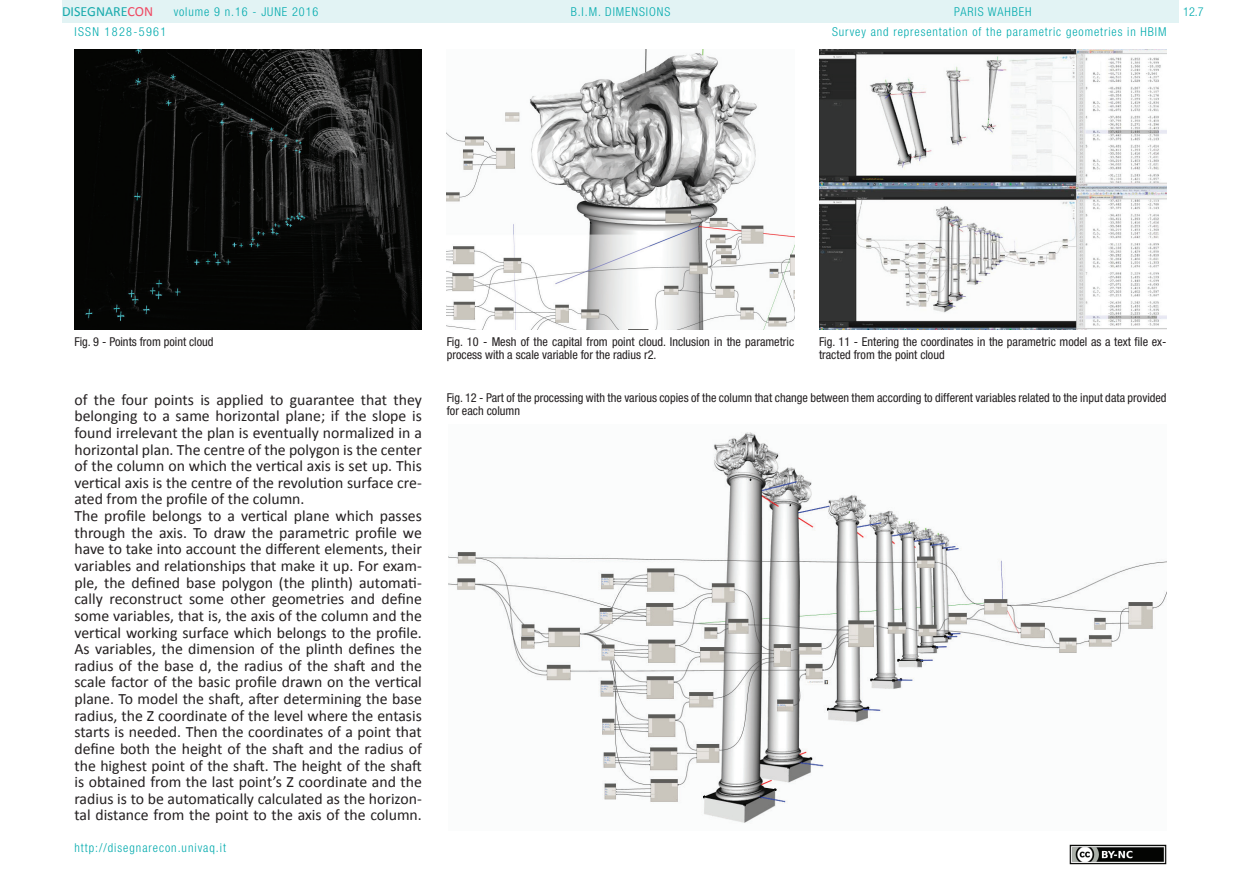
<style>
.page{position:relative;width:1241px;height:893px;background:#fff}
.page>*{position:absolute;margin:0;border:0;box-sizing:border-box;transform-origin:0 0}
.t1{font:15.75px/16.6px "Calibri";color:#231f20}
.t2{font:14px "Calibri";color:#17aaac}
.t3{font:condensed 12.25px/13.1px "Helvetica Neue LT Std";color:#231f20}
.t4{font:300 condensed 12.25px/19.4px "Helvetica Neue LT Std";letter-spacing:.075em;color:#00aaad}
.t5{font:300 condensed 12.25px "Helvetica Neue LT Std";letter-spacing:.11em;color:#00aaad}
.s1{color:#ef4862}
</style>
<div class="page">
<div style="left:62px;top:0;width:1116px;height:23px;background:#e2f3f4"></div>
<img style="left:1069px;top:845px;width:97px;height:19px">
<img style="left:74px;top:50px;width:348px;height:280px">
<img style="left:819px;top:50px;width:347px;height:280px">
<img style="left:448px;top:432px;width:718px;height:391px">
<img style="left:446px;top:50px;width:348px;height:280px">
<p class="t2" style="left:62px;top:3px;width:93px">DISEGNARE<span class="s1">CON</span></p>
<p class="t4" style="left:832px;top:2px;width:336px;text-indent:122px">paris wahbeh<br>Survey and representation of the parametric geometries in HBIM</p>
<p class="t4" style="left:174px;top:2px;width:146px">volume 9 n.16 - JUNE 2016</p>
<p class="t4" style="left:570px;top:2px;width:101px">B.I.M. DIMENSIONS</p>
<p class="t4" style="left:1182px;top:2px;width:22px">12.7</p>
<p class="t5" style="left:74px;top:24px;width:93px">ISSN 1828-5961</p>
<p class="t3" style="left:74px;top:335px;width:140px">Fig. 9 - Points from point cloud</p>
<p class="t3" style="left:446px;top:335px;width:349px">Fig. 10 - Mesh of the capital from point cloud. Inclusion in the parametric process with a scale variable for the radius r2.</p>
<p class="t3" style="left:819px;top:335px;width:349px">Fig. 11 - Entering the coordinates in the parametric model as a text file ex&shy;tracted from the point cloud</p>
<p class="t1" style="left:74px;top:391px;width:349px">of the four points is applied to guarantee that they belonging to a same horizontal plane; if the slope is found irrelevant the plan is eventually normalized in a horizontal plan. The centre of the polygon is the center of the column on which the vertical axis is set up. This vertical axis is the centre of the revolution surface cre&shy;ated from the profile of the column.<br>The profile belongs to a vertical plane which passes through the axis. To draw the parametric profile we have to take into account the different elements, their variables and relationships that make it up. For exam&shy;ple, the defined base polygon (the plinth) automati&shy;cally reconstruct some other geometries and define some variables, that is, the axis of the column and the vertical working surface which belongs to the profile.<br>As variables, the dimension of the plinth defines the radius of the base d, the radius of the shaft and the scale factor of the basic profile drawn on the vertical plane. To model the shaft, after determining the base radius, the Z coordinate of the level where the entasis starts is needed. Then the coordinates of a point that define both the height of the shaft and the radius of the highest point of the shaft. The height of the shaft is obtained from the last point’s Z coordinate and the radius is to be automatically calculated as the horizon&shy;tal distance from the point to the axis of the column.</p>
<p class="t3" style="left:446px;top:391px;width:721px">Fig. 12 - Part of the processing with the various copies of the column that change between them according to different variables related to the input data provided for each column</p>
<p class="t4" style="left:74px;top:838px;width:153px">http://disegnarecon.univaq.it</p>
</div>
